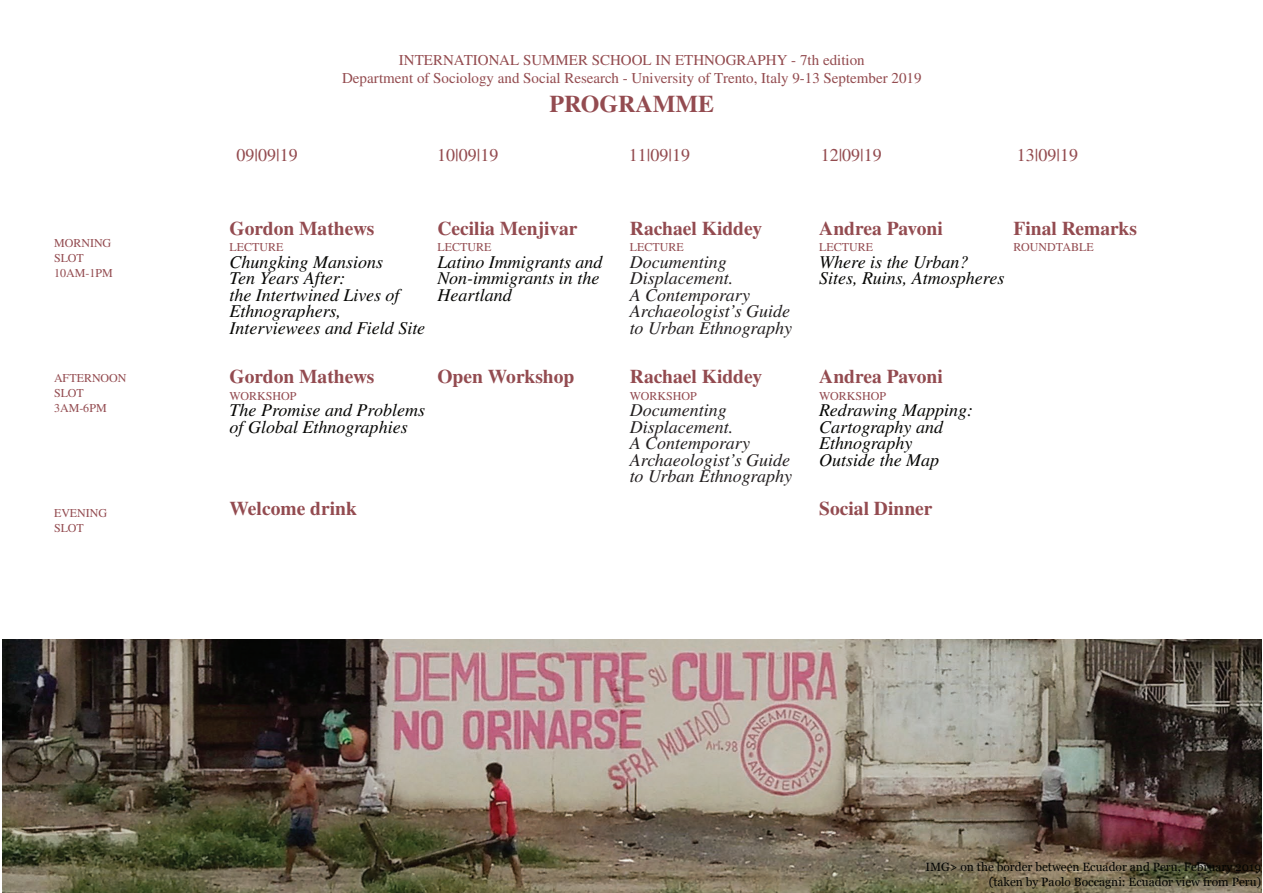
<style>
.page{position:relative;width:1263px;height:893px;background:#fff}
.page>*{position:absolute;margin:0;border:0;box-sizing:border-box;transform-origin:0 0}
.t1{font:700 24px "STIX General";color:#934b50}
.t2{font:700 19.5px "STIX General";color:#934b50}
.t3{font:italic 18px/16.5px "STIX General";color:#060604}
.t4{font:italic 18px/16.5px "STIX General";color:#231f20}
.t5{font:18px "STIX General";color:#934b4f}
.t6{font:15px/18px "STIX General";color:#934b4f;text-align:center}
.t7{font:12px/15px "STIX General";color:#934b50}
.t8{font:12px/15px "Georgia";color:#040503;text-align:right}
</style>
<div class="page">
<img style="left:2px;top:640px;width:1259px;height:253px">
<p class="t7" style="left:54px;top:236px;width:60px">MORNING<br>SLOT<br>10AM-1PM</p>
<p class="t7" style="left:54px;top:371px;width:74px">AFTERNOON<br>SLOT<br>3AM-6PM</p>
<p class="t7" style="left:54px;top:506px;width:55px">EVENING<br>SLOT</p>
<p class="t6" style="left:342px;top:52px;width:581px">INTERNATIONAL SUMMER SCHOOL IN ETHNOGRAPHY - 7th edition<br>Department of Sociology and Social Research - University of Trento, Italy 9-13 September 2019</p>
<h1 class="t1" style="left:549px;top:87px;width:166px">PROGRAMME</h1>
<p class="t5" style="left:237px;top:142px;width:63px">09|09|19</p>
<p class="t5" style="left:437px;top:142px;width:63px">10|09|19</p>
<p class="t5" style="left:629px;top:142px;width:63px">11|09|19</p>
<p class="t5" style="left:821px;top:142px;width:63px">12|09|19</p>
<p class="t5" style="left:1017px;top:142px;width:63px">13|09|19</p>
<p class="t2" style="left:230px;top:214px;width:146px">Gordon Mathews</p>
<p class="t7" style="left:230px;top:240px;width:55px">LECTURE</p>
<p class="t3" style="left:230px;top:253px;width:197px">Chungking Mansions<br>Ten Years After:<br>the Intertwined Lives of<br>Ethnographers,<br>Interviewees and Field Site</p>
<p class="t2" style="left:230px;top:363px;width:146px">Gordon Mathews</p>
<p class="t7" style="left:230px;top:389px;width:68px">WORKSHOP</p>
<p class="t3" style="left:230px;top:402px;width:197px">The Promise and Problems of Global Ethnographies</p>
<p class="t2" style="left:437px;top:214px;width:141px">Cecilia Menjivar</p>
<p class="t7" style="left:437px;top:240px;width:55px">LECTURE</p>
<p class="t3" style="left:437px;top:253px;width:167px">Latino Immigrants and<br>Non-immigrants in the<br>Heartland</p>
<p class="t2" style="left:437px;top:363px;width:138px">Open Workshop</p>
<p class="t2" style="left:230px;top:495px;width:129px">Welcome drink</p>
<p class="t2" style="left:630px;top:214px;width:134px">Rachael Kiddey</p>
<p class="t7" style="left:630px;top:240px;width:55px">LECTURE</p>
<p class="t4" style="left:630px;top:253px;width:164px">Documenting<br>Displacement.<br>A Contemporary<br>Archaeologist’s Guide to Urban Ethnography</p>
<p class="t2" style="left:630px;top:363px;width:134px">Rachael Kiddey</p>
<p class="t7" style="left:630px;top:389px;width:68px">WORKSHOP</p>
<p class="t4" style="left:630px;top:402px;width:164px">Documenting<br>Displacement.<br>A Contemporary<br>Archaeologist’s Guide to Urban Ethnography</p>
<p class="t2" style="left:819px;top:214px;width:125px">Andrea Pavoni</p>
<p class="t7" style="left:819px;top:240px;width:55px">LECTURE</p>
<p class="t3" style="left:819px;top:253px;width:187px">Where is the Urban?<br>Sites, Ruins, Atmospheres</p>
<p class="t2" style="left:1013px;top:214px;width:125px">Final Remarks</p>
<p class="t7" style="left:1013px;top:240px;width:82px">ROUNDTABLE</p>
<p class="t2" style="left:819px;top:363px;width:125px">Andrea Pavoni</p>
<p class="t7" style="left:819px;top:389px;width:68px">WORKSHOP</p>
<p class="t3" style="left:819px;top:402px;width:155px">Redrawing Mapping:<br>Cartography and<br>Ethnography<br>Outside the Map</p>
<p class="t2" style="left:819px;top:495px;width:115px">Social Dinner</p>
<p class="t8" style="left:925px;top:859px;width:337px">IMG&gt; on the border between Ecuador and Peru, February 2019 (taken by Paolo Boccagni: Ecuador view from Peru)</p>
</div>
